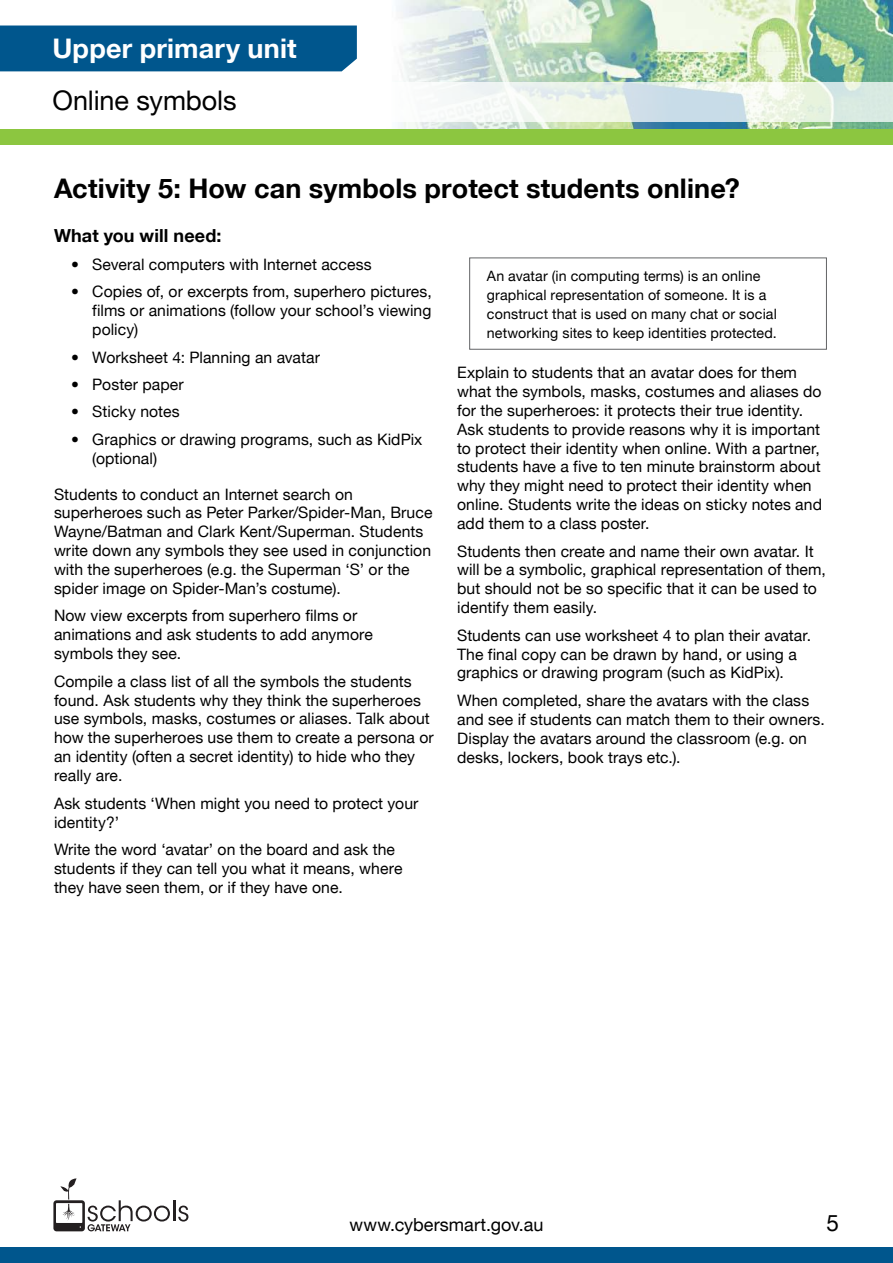
<style>
.page{position:relative;width:893px;height:1263px;background:#fff}
.page>*{position:absolute;margin:0;border:0;box-sizing:border-box;transform-origin:0 0}
.Content_Header{font:700 27px "Helvetica Neue LT";letter-spacing:.005em;color:#000}
.t1{font:700 27px "Helvetica Neue LT";letter-spacing:.005em;color:#fff}
.t2{font:27px "Helvetica Neue LT";letter-spacing:-.005em;color:#000}
.t3{font:22.5px "Helvetica Neue LT";color:#000}
.t4{font:18px "Helvetica Neue LT";color:#000}
.Content_Sub_Heading{font:700 18px "Helvetica Neue LT";letter-spacing:.005em;color:#000}
.Content_Copy{font:15.75px/18.9px "Helvetica Neue LT";letter-spacing:.005em;color:#000}
.Content_Bullet_Point{font:15.75px/18.9px "Helvetica Neue LT";letter-spacing:.005em;color:#000;text-align:justify}
.Content_Boxout_Singl{font:14.25px/18.9px "Helvetica Neue LT";letter-spacing:.01em;color:#000}
</style>
<div class="page">
<img style="left:0;top:0;width:893px;height:129px">
<div style="left:0;top:1248px;width:893px;height:15px;background:#00568d"></div>
<div style="left:0;top:129px;width:893px;height:16px;background:#8cc640"></div>
<svg style="left:0;top:82px;width:893px;height:39px"></svg>
<div style="left:0;top:26px;width:357px;height:45px;background:#00568d"></div>
<div style="left:469px;top:257px;width:358px;height:93px;border:1px solid #636466"></div>
<svg style="left:53px;top:1178px;width:117px;height:53px"></svg>
<hr style="left:173px;top:1200px;width:2px;height:21px;background:#231f20">
<svg style="left:178px;top:1205px;width:10px;height:16px"></svg>
<h1 class="t1" style="left:53px;top:31px;width:246px">Upper primary unit</h1>
<h1 class="t2" style="left:53px;top:84px;width:186px">Online symbols</h1>
<h1 class="Content_Header" style="left:54px;top:172px;width:687px">Activity 5: How can symbols protect students online?</h1>
<h2 class="Content_Sub_Heading" style="left:54px;top:225px;width:169px">What you will need:</h2>
<p class="Content_Bullet_Point" style="left:71px;top:255px;width:302px">• Several computers with Internet access</p>
<p class="Content_Bullet_Point" style="left:92px;top:282px;width:341px;text-indent:-21px">• Copies of, or excerpts from, superhero pictures, films or animations (follow your school’s viewing policy)</p>
<p class="Content_Bullet_Point" style="left:71px;top:347px;width:251px">• Worksheet 4: Planning an avatar</p>
<p class="Content_Bullet_Point" style="left:71px;top:375px;width:114px">• Poster paper</p>
<p class="Content_Bullet_Point" style="left:71px;top:402px;width:110px">• Sticky notes</p>
<p class="Content_Bullet_Point" style="left:92px;top:429px;width:332px;text-indent:-21px">• Graphics or drawing programs, such as KidPix (optional)</p>
<p class="Content_Copy" style="left:54px;top:484px;width:380px">Students to conduct an Internet search on superheroes such as Peter Parker/Spider-Man, Bruce Wayne/Batman and Clark Kent/Superman. Students write down any symbols they see used in conjunction with the superheroes (e.g. the Superman ‘S’ or the spider image on Spider-Man’s costume).</p>
<p class="Content_Copy" style="left:54px;top:606px;width:320px">Now view excerpts from superhero films or animations and ask students to add anymore symbols they see.</p>
<p class="Content_Copy" style="left:54px;top:671px;width:381px">Compile a class list of all the symbols the students found. Ask students why they think the superheroes use symbols, masks, costumes or aliases. Talk about how the superheroes use them to create a persona or an identity (often a secret identity) to hide who they really are.</p>
<p class="Content_Copy" style="left:54px;top:793px;width:366px">Ask students ‘When might you need to protect your identity?’</p>
<p class="Content_Copy" style="left:54px;top:840px;width:350px">Write the word ‘avatar’ on the board and ask the students if they can tell you what it means, where they have seen them, or if they have one.</p>
<p class="Content_Boxout_Singl" style="left:487px;top:266px;width:292px">An avatar (in computing terms) is an online graphical representation of someone. It is a construct that is used on many chat or social networking sites to keep identities protected.</p>
<p class="Content_Copy" style="left:457px;top:363px;width:366px">Explain to students that an avatar does for them what the symbols, masks, costumes and aliases do for the superheroes: it protects their true identity.<br>Ask students to provide reasons why it is important to protect their identity when online. With a partner, students have a five to ten minute brainstorm about why they might need to protect their identity when online. Students write the ideas on sticky notes and add them to a class poster.</p>
<p class="Content_Copy" style="left:457px;top:541px;width:370px">Students then create and name their own avatar. It will be a symbolic, graphical representation of them, but should not be so specific that it can be used to identify them easily.</p>
<p class="Content_Copy" style="left:457px;top:625px;width:355px">Students can use worksheet 4 to plan their avatar.<br>The final copy can be drawn by hand, or using a graphics or drawing program (such as KidPix).</p>
<p class="Content_Copy" style="left:457px;top:691px;width:369px">When completed, share the avatars with the class and see if students can match them to their owners.<br>Display the avatars around the classroom (e.g. on desks, lockers, book trays etc.).</p>
<p class="t4" style="left:350px;top:1214px;width:195px">www.cybersmart.gov.au</p>
<h2 class="t3" style="left:826px;top:1209px;width:14px">5</h2>
</div>
